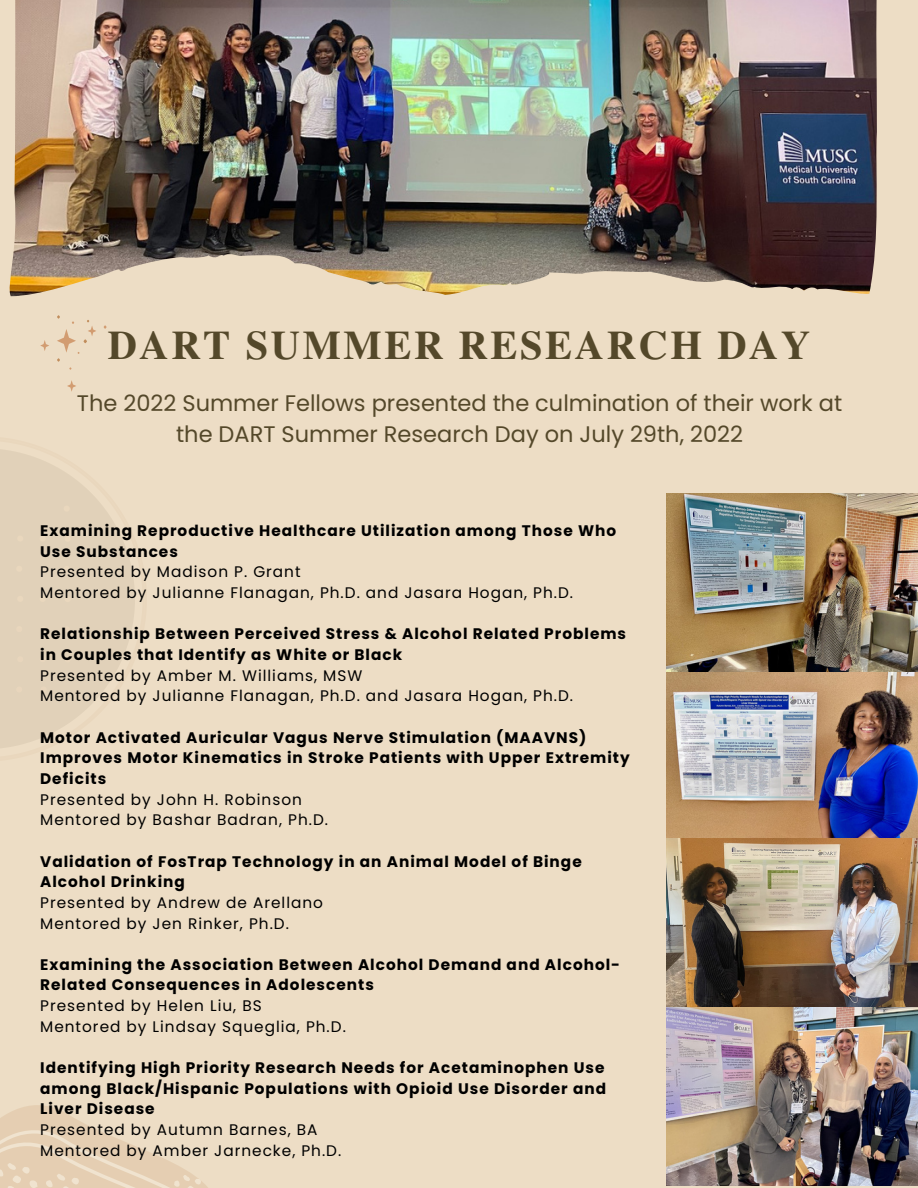
<style>
.page{position:relative;width:918px;height:1188px;background:#edddc5}
.page>*{position:absolute;margin:0;border:0;box-sizing:border-box;transform-origin:0 0}
.t1{font:700 40.5px "Te X Gyre Termes";letter-spacing:.065em;color:#54482a}
.t2{font:22.5px/31.5px "Poppins";color:#54482a;text-align:center}
.t3{font:700 15.3px/20.7px "Poppins";letter-spacing:.065em;color:#000}
.t4{font:15.3px/20.7px "Poppins";letter-spacing:.065em;color:#000}
</style>
<div class="page">
<img style="left:10px;top:0;width:867px;height:296px">
<svg style="left:0;top:450px;width:135px;height:298px"></svg>
<svg style="left:40px;top:315px;width:67px;height:77px"></svg>
<svg style="left:0;top:1105px;width:208px;height:83px"></svg>
<img style="left:666px;top:494px;width:252px;height:691px">
<h1 class="t1" style="left:108px;top:313px;width:704px">DART SUMMER RESEARCH DAY</h1>
<h2 class="t2" style="left:77px;top:387px;width:767px">The 2022 Summer Fellows presented the culmination of their work at the DART Summer Research Day on July 29th, 2022</h2>
<p class="t3" style="left:40px;top:520px;width:578px">Examining Reproductive Healthcare Utilization among Those Who<br>Use Substances</p>
<p class="t4" style="left:40px;top:562px;width:534px">Presented by Madison P. Grant<br>Mentored by Julianne Flanagan, Ph.D. and Jasara Hogan, Ph.D.</p>
<p class="t3" style="left:40px;top:624px;width:587px">Relationship Between Perceived Stress &amp; Alcohol Related Problems in Couples that Identify as White or Black</p>
<p class="t4" style="left:40px;top:665px;width:534px">Presented by Amber M. Williams, MSW<br>Mentored by Julianne Flanagan, Ph.D. and Jasara Hogan, Ph.D.</p>
<p class="t3" style="left:40px;top:727px;width:591px">Motor Activated Auricular Vagus Nerve Stimulation (MAAVNS)<br>Improves Motor Kinematics in Stroke Patients with Upper Extremity<br>Deficits</p>
<p class="t4" style="left:40px;top:789px;width:289px">Presented by John H. Robinson<br>Mentored by Bashar Badran, Ph.D.</p>
<p class="t3" style="left:40px;top:851px;width:543px">Validation of FosTrap Technology in an Animal Model of Binge<br>Alcohol Drinking</p>
<p class="t4" style="left:40px;top:892px;width:284px">Presented by Andrew de Arellano<br>Mentored by Jen Rinker, Ph.D.</p>
<p class="t3" style="left:40px;top:954px;width:581px">Examining the Association Between Alcohol Demand and Alcohol-<br>Related Consequences in Adolescents</p>
<p class="t4" style="left:40px;top:995px;width:307px">Presented by Helen Liu, BS<br>Mentored by Lindsay Squeglia, Ph.D.</p>
<p class="t3" style="left:40px;top:1057px;width:567px;text-align:justify">Identifying High Priority Research Needs for Acetaminophen Use among Black/Hispanic Populations with Opioid Use Disorder and Liver Disease</p>
<p class="t4" style="left:40px;top:1119px;width:303px">Presented by Autumn Barnes, BA<br>Mentored by Amber Jarnecke, Ph.D.</p>
</div>
